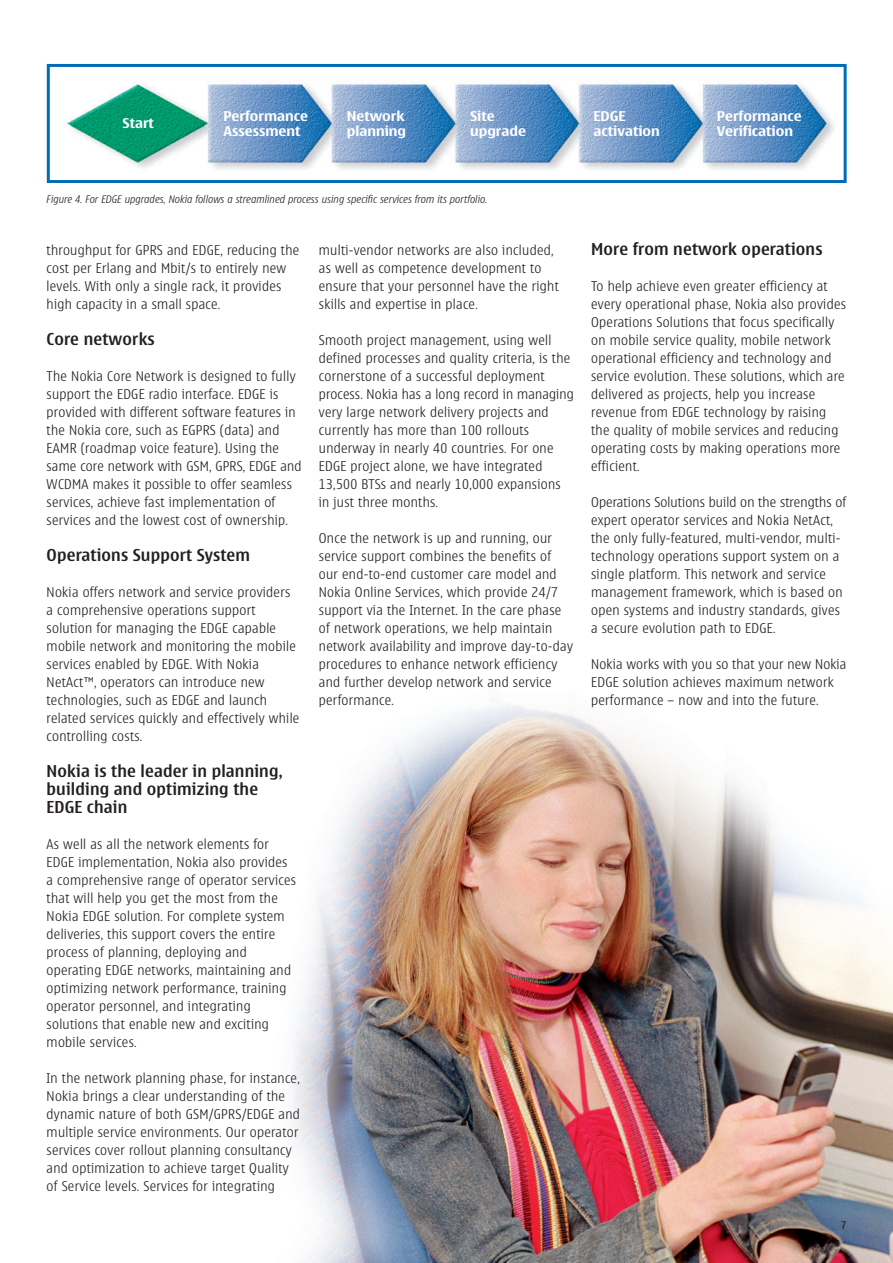
<style>
.page{position:relative;width:893px;height:1263px;background:#fff}
.page>*{position:absolute;margin:0;border:0;box-sizing:border-box;transform-origin:0 0}
.t1{font:600 16.5px/18px "Nokia Sans";letter-spacing:.01em;color:#231f20}
.t2{font:300 13.5px/18px "Nokia Sans";letter-spacing:.025em;color:#231f20}
.t3{font:700 13.5px/14.9px "Nokia Sans Wide";color:#fff}
.t4{font:italic 300 10.5px "Nokia Sans";letter-spacing:.01em;color:#231f20}
.t5{font:10.5px "Nokia Sans";color:#231f20}
</style>
<div class="page">
<img style="left:291px;top:699px;width:601px;height:564px">
<img style="left:64px;top:81px;width:770px;height:89px">
<div style="left:47px;top:64px;width:799px;height:119px;border:3px solid #006bb6"></div>
<p class="t3" style="left:123px;top:117px;width:33px">Start</p>
<p class="t3" style="left:223px;top:110px;width:86px">Performance<br>Assessment</p>
<p class="t3" style="left:347px;top:110px;width:61px">Network planning</p>
<p class="t3" style="left:470px;top:110px;width:57px">Site upgrade</p>
<p class="t3" style="left:593px;top:110px;width:68px">EDGE activation</p>
<p class="t3" style="left:716px;top:110px;width:86px">Performance<br>Verification</p>
<p class="t4" style="left:47px;top:195px;width:442px">Figure 4. For EDGE upgrades, Nokia follows a streamlined process using specific services from its portfolio.</p>
<p class="t2" style="left:47px;top:242px;width:254px">throughput for GPRS and EDGE, reducing the cost per Erlang and Mbit/s to entirely new levels. With only a single rack, it provides high capacity in a small space.</p>
<p class="t1" style="left:47px;top:331px;width:110px">Core networks</p>
<p class="t2" style="left:47px;top:368px;width:256px">The Nokia Core Network is designed to fully support the EDGE radio interface. EDGE is provided with different software features in the Nokia core, such as EGPRS (data) and EAMR (roadmap voice feature). Using the same core network with GSM, GPRS, EDGE and WCDMA makes it possible to offer seamless services, achieve fast implementation of services and the lowest cost of ownership.</p>
<p class="t1" style="left:47px;top:547px;width:205px">Operations Support System</p>
<p class="t2" style="left:47px;top:584px;width:254px">Nokia offers network and service providers a comprehensive operations support solution for managing the EDGE capable mobile network and monitoring the mobile services enabled by EDGE. With Nokia NetAct™, operators can introduce new technologies, such as EDGE and launch related services quickly and effectively while controlling costs.</p>
<p class="t1" style="left:47px;top:763px;width:237px">Nokia is the leader in planning, building and optimizing the<br>EDGE chain</p>
<p class="t2" style="left:47px;top:836px;width:251px">As well as all the network elements for EDGE implementation, Nokia also provides a comprehensive range of operator services that will help you get the most from the Nokia EDGE solution. For complete system deliveries, this support covers the entire process of planning, deploying and operating EDGE networks, maintaining and optimizing network performance, training operator personnel, and integrating solutions that enable new and exciting mobile services.</p>
<p class="t2" style="left:47px;top:1070px;width:255px">In the network planning phase, for instance, Nokia brings a clear understanding of the dynamic nature of both GSM/GPRS/EDGE and multiple service environments. Our operator services cover rollout planning consultancy and optimization to achieve target Quality of Service levels. Services for integrating</p>
<p class="t2" style="left:319px;top:242px;width:241px">multi-vendor networks are also included, as well as competence development to ensure that your personnel have the right skills and expertise in place.</p>
<p class="t2" style="left:319px;top:332px;width:256px">Smooth project management, using well defined processes and quality criteria, is the cornerstone of a successful deployment process. Nokia has a long record in managing very large network delivery projects and currently has more than 100 rollouts underway in nearly 40 countries. For one EDGE project alone, we have integrated 13,500 BTSs and nearly 10,000 expansions in just three months.</p>
<p class="t2" style="left:319px;top:530px;width:256px">Once the network is up and running, our service support combines the benefits of our end-to-end customer care model and Nokia Online Services, which provide 24/7 support via the Internet. In the care phase of network operations, we help maintain network availability and improve day-to-day procedures to enhance network efficiency and further develop network and service performance.</p>
<p class="t1" style="left:591px;top:241px;width:233px">More from network operations</p>
<p class="t2" style="left:591px;top:278px;width:256px">To help achieve even greater efficiency at every operational phase, Nokia also provides Operations Solutions that focus specifically on mobile service quality, mobile network operational efficiency and technology and service evolution. These solutions, which are delivered as projects, help you increase revenue from EDGE technology by raising the quality of mobile services and reducing operating costs by making operations more efficient.</p>
<p class="t2" style="left:591px;top:494px;width:256px">Operations Solutions build on the strengths of expert operator services and Nokia NetAct, the only fully-featured, multi-vendor, multi&shy;technology operations support system on a single platform. This network and service management framework, which is based on open systems and industry standards, gives a secure evolution path to EDGE.</p>
<p class="t2" style="left:591px;top:656px;width:257px">Nokia works with you so that your new Nokia<br>EDGE solution achieves maximum network performance – now and into the future.</p>
<p class="t5" style="left:840px;top:1221px;width:7px">7</p>
</div>
